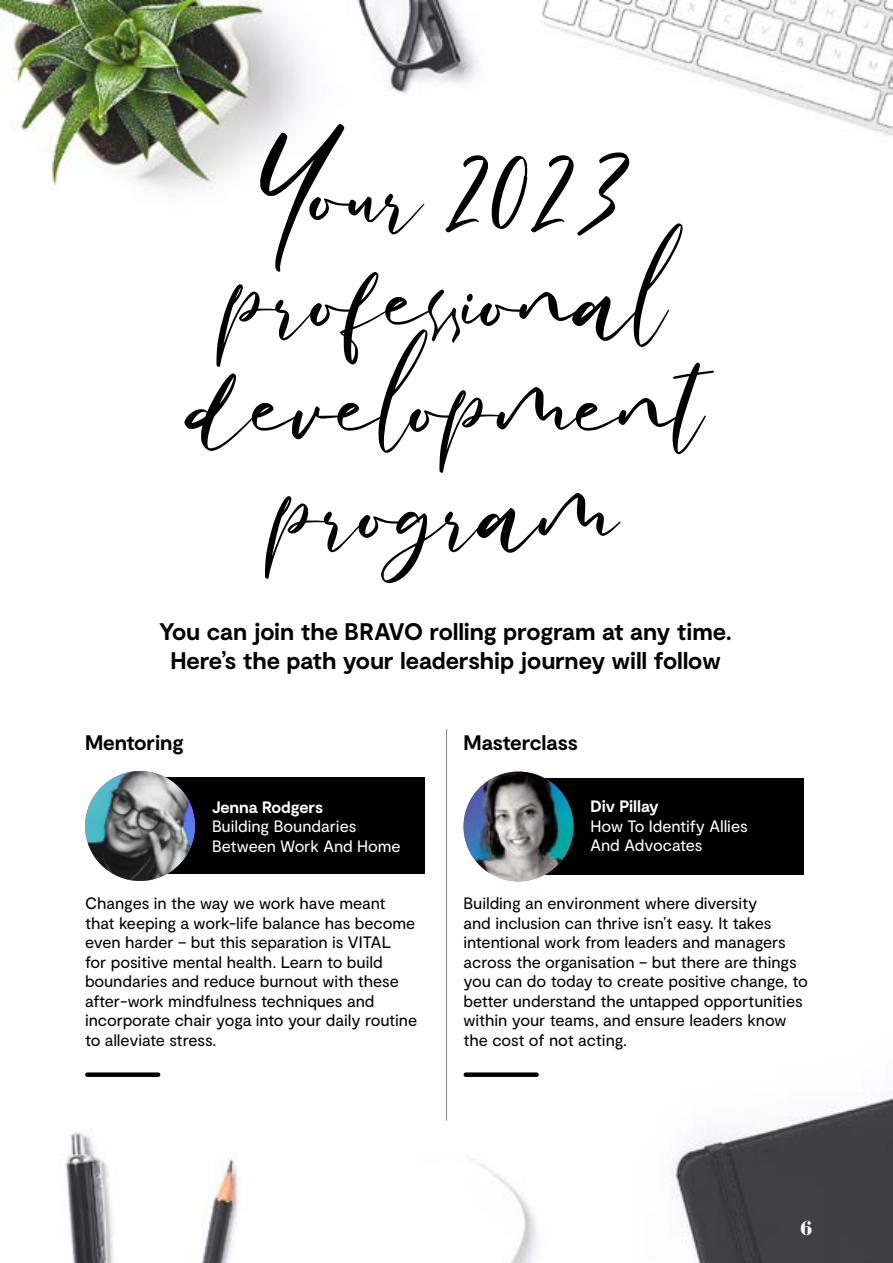
<style>
.page{position:relative;width:893px;height:1263px;background:#fff}
.page>*{position:absolute;margin:0;border:0;box-sizing:border-box;transform-origin:0 0}
.t1{font:70.65px/105.9px "Only You";letter-spacing:-.02em;color:#000;text-align:center}
.t2{font:700 24px/28.5px "Moderat";letter-spacing:-.01em;color:#000;text-align:center}
.t3{font:700 21px "Moderat";letter-spacing:-.005em;color:#000}
.t4{font:700 21px "Bodoni FLF";color:#fff}
.t5{font:16.5px/19.5px "Moderat";letter-spacing:-.005em;color:#000}
.t6{font:16.5px/19.5px "Moderat";letter-spacing:-.005em;color:#fff}
.t7{font:700 16.5px "Moderat";letter-spacing:-.005em;color:#fff}
</style>
<div class="page">
<img style="left:0;top:0;width:893px;height:192px">
<img style="left:65px;top:1072px;width:828px;height:191px">
<div style="left:125px;top:778px;width:300px;height:96px;background:#000"></div>
<img style="left:85px;top:771px;width:110px;height:110px;border-radius:55px">
<div style="left:87px;top:1072px;width:71px;height:5px;background:#000"></div>
<div style="left:503px;top:778px;width:301px;height:97px;background:#000"></div>
<img style="left:463px;top:771px;width:110px;height:110px;border-radius:55px">
<div style="left:466px;top:1072px;width:71px;height:5px;background:#000"></div>
<hr style="left:446px;top:729px;width:1px;height:392px;background:#808285">
<h1 class="t1" style="left:188px;top:144px;width:518px">Your 2023 professional development program</h1>
<h2 class="t2" style="left:159px;top:618px;width:574px">You can join the BRAVO rolling program at any time.<br>Here’s the path your leadership journey will follow</h2>
<p class="t3" style="left:85px;top:729px;width:100px">Mentoring</p>
<p class="t7" style="left:212px;top:797px;width:113px">Jenna Rodgers</p>
<p class="t6" style="left:212px;top:817px;width:190px">Building Boundaries<br>Between Work And Home</p>
<p class="t5" style="left:85px;top:894px;width:334px">Changes in the way we work have meant that keeping a work-life balance has become even harder – but this separation is VITAL<br>for positive mental health. Learn to build boundaries and reduce burnout with these after-work mindfulness techniques and incorporate chair yoga into your daily routine to alleviate stress.</p>
<p class="t3" style="left:463px;top:729px;width:116px">Masterclass</p>
<p class="t7" style="left:590px;top:796px;width:70px">Div Pillay</p>
<p class="t6" style="left:590px;top:816px;width:159px">How To Identify Allies<br>And Advocates</p>
<p class="t5" style="left:463px;top:894px;width:346px">Building an environment where diversity<br>and inclusion can thrive isn’t easy. It takes intentional work from leaders and managers across the organisation – but there are things you can do today to create positive change, to better understand the untapped opportunities within your teams, and ensure leaders know the cost of not acting.</p>
<p class="t4" style="left:800px;top:1217px;width:14px">6</p>
</div>
